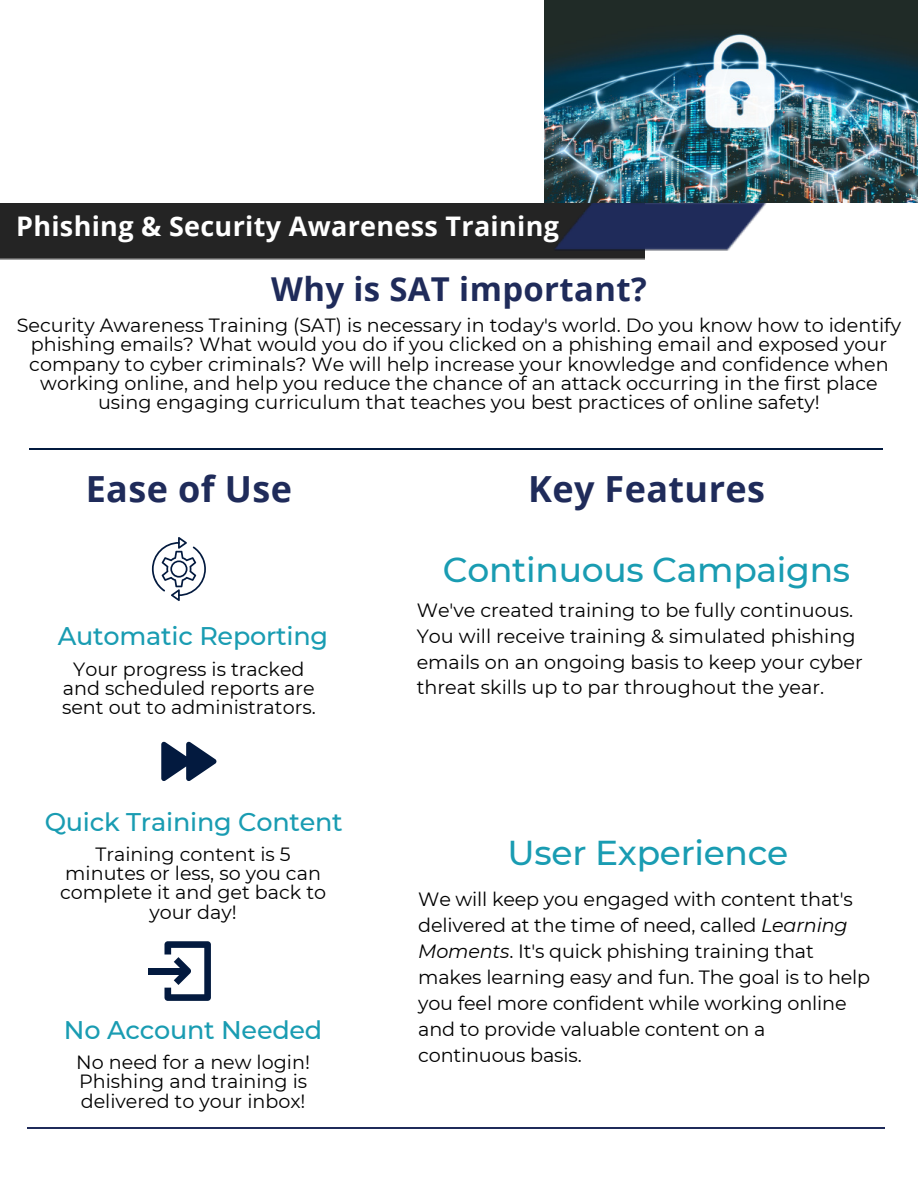
<style>
.page{position:relative;width:918px;height:1188px;background:#fff}
.page>*{position:absolute;margin:0;border:0;box-sizing:border-box;transform-origin:0 0}
.t1{font:700 36px "Open Sans";letter-spacing:.01em;color:#1f2b5a}
.t2{font:500 34.5px "Montserrat";letter-spacing:-.01em;color:#199cb2}
.t3{font:700 32.85px "Open Sans";letter-spacing:.01em;color:#1f2b5a}
.t4{font:700 27px "Open Sans";letter-spacing:.01em;color:#fff}
.t5{font:500 25.5px "Montserrat";letter-spacing:-.01em;color:#199cb2}
.t6{font:19.2px/19.2px "Montserrat";color:#000;text-align:center}
.s1{font-style:italic}
</style>
<div class="page">
<div style="left:0;top:202px;width:645px;height:58px;background:#242424"></div>
<img style="left:554px;top:202px;width:212px;height:49px">
<hr style="left:27px;top:1127px;width:857px;height:1px;background:#1f2b5a">
<hr style="left:29px;top:448px;width:854px;height:1px;background:#031a3f">
<img style="left:544px;top:0;width:374px;height:202px">
<svg style="left:152px;top:537px;width:54px;height:64px"></svg>
<svg style="left:161px;top:742px;width:55px;height:39px"></svg>
<div style="left:148px;top:968px;width:40px;height:6px;background:#031a3f"></div>
<svg style="left:165px;top:941px;width:46px;height:60px"></svg>
<h3 class="t4" style="left:16px;top:207px;width:544px">Phishing &amp; Security Awareness Training</h3>
<h3 class="t3" style="left:271px;top:266px;width:377px">Why is SAT important?</h3>
<p class="t6" style="left:17px;top:316px;width:886px">Security Awareness Training (SAT) is necessary in today's world. Do you know how to identify phishing emails? What would you do if you clicked on a phishing email and exposed your company to cyber criminals? We will help increase your knowledge and confidence when working online, and help you reduce the chance of an attack occurring in the first place using engaging curriculum that teaches you best practices of online safety!</p>
<h1 class="t1" style="left:86px;top:463px;width:208px">Ease of Use</h1>
<h1 class="t1" style="left:528px;top:463px;width:238px">Key Features</h1>
<h3 class="t5" style="left:58px;top:620px;width:272px">Automatic Reporting</h3>
<p class="t6" style="left:62px;top:660px;width:255px">Your progress is tracked and scheduled reports are sent out to administrators.</p>
<h3 class="t5" style="left:45px;top:806px;width:300px">Quick Training Content</h3>
<p class="t6" style="left:60px;top:845px;width:267px">Training content is 5 minutes or less, so you can complete it and get back to your day!</p>
<h3 class="t5" style="left:64px;top:1014px;width:260px">No Account Needed</h3>
<p class="t6" style="left:76px;top:1053px;width:235px;text-align:left">No need for a new login!<br>Phishing and training is delivered to your inbox!</p>
<h2 class="t2" style="left:443px;top:548px;width:409px">Continuous Campaigns</h2>
<p class="t6" style="left:417px;top:597px;width:448px;line-height:25.8px;text-align:left">We've created training to be fully continuous.<br>You will receive training &amp; simulated phishing emails on an ongoing basis to keep your cyber threat skills up to par throughout the year.</p>
<h2 class="t2" style="left:508px;top:831px;width:282px">User Experience</h2>
<p class="t6" style="left:418px;top:887px;width:454px;line-height:25.8px;text-align:left">We will keep you engaged with content that's delivered at the time of need, called <span class="s1">Learning Moments</span>. It's quick phishing training that makes learning easy and fun. The goal is to help you feel more confident while working online and to provide valuable content on a continuous basis.</p>
</div>
